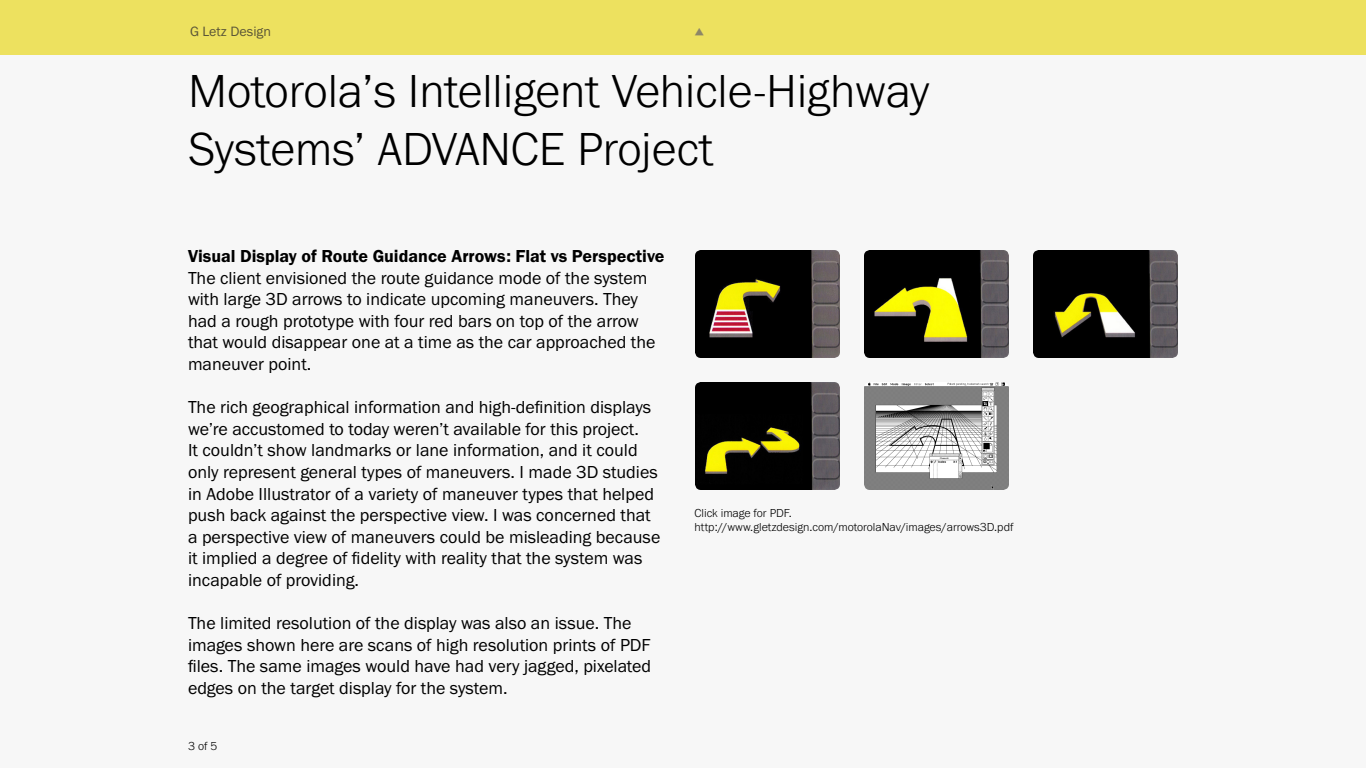
<style>
.page{position:relative;width:1366px;height:768px;background:#f7f7f7}
.page>*{position:absolute;margin:0;border:0;box-sizing:border-box;transform-origin:0 0}
.t1{font:300 48px "Franklin Gothic URW";color:#000}
.t2{font:18px/21.6px "Franklin Gothic URW Boo";color:#000}
.t3{font:18px "Franklin Gothic URW Dem";color:#000}
.t4{font:14px "Franklin Gothic URW Boo";color:#5a5537}
.t5{font:300 12px "Franklin Gothic URW";color:#000}
</style>
<div class="page">
<div style="left:0;top:0;width:1366px;height:55px;background:#ede15f"></div>
<img style="left:695px;top:250px;width:145px;height:108px">
<img style="left:695px;top:382px;width:145px;height:108px">
<img style="left:1033px;top:250px;width:145px;height:108px">
<img style="left:864px;top:250px;width:145px;height:108px">
<img style="left:864px;top:382px;width:145px;height:108px">
<p class="t4" style="left:190px;top:22px;width:82px">G Letz Design</p>
<p class="t1" style="left:188px;top:61px;width:743px">Motorola’s Intelligent Vehicle-Highway</p>
<p class="t1" style="left:188px;top:119px;width:527px">Systems’ ADVANCE Project</p>
<p class="t3" style="left:188px;top:245px;width:478px">Visual Display of Route Guidance Arrows: Flat vs Perspective</p>
<p class="t2" style="left:188px;top:266px;width:469px">The client envisioned the route guidance mode of the system with large 3D arrows to indicate upcoming maneuvers. They had a rough prototype with four red bars on top of the arrow that would disappear one at a time as the car approached the maneuver point.</p>
<p class="t2" style="left:188px;top:396px;width:474px">The rich geographical information and high-definition displays we’re accustomed to today weren’t available for this project.<br>It couldn’t show landmarks or lane information, and it could only represent general types of maneuvers. I made 3D studies in Adobe Illustrator of a variety of maneuver types that helped push back against the perspective view. I was concerned that a perspective view of maneuvers could be misleading because it implied a degree of fidelity with reality that the system was incapable of providing.</p>
<p class="t2" style="left:188px;top:612px;width:465px">The limited resolution of the display was also an issue. The images shown here are scans of high resolution prints of PDF files. The same images would have had very jagged, pixelated edges on the target display for the system.</p>
<p class="t5" style="left:188px;top:739px;width:31px">3 of 5</p>
<p class="t5" style="left:694px;top:505px;width:99px">Click image for PDF.</p>
<p class="t5" style="left:694px;top:519px;width:321px">http://www.gletzdesign.com/motorolaNav/images/arrows3D.pdf</p>
</div>
